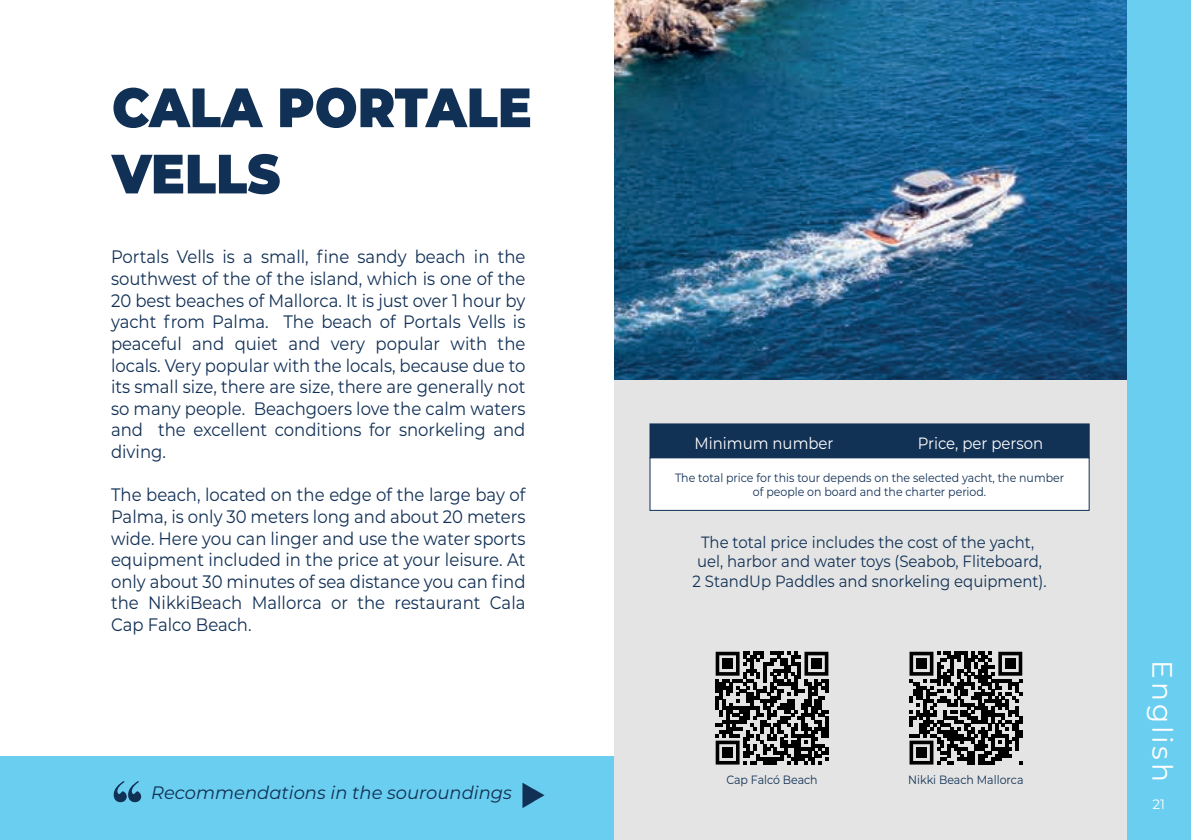
<style>
.page{position:relative;width:1191px;height:840px;background:#fff}
.page>*{position:absolute;margin:0;border:0;box-sizing:border-box;transform-origin:0 0}
.t1{font:900 55.2px/66.2px "Montserrat";color:#113055;scale:.91 1}
.t2{font:28px "Montserrat";letter-spacing:.1em;color:#fff}
.t3{font:18px/21.6px "Montserrat";color:#113055;text-align:justify;scale:.91 1}
.t4{font:italic 18px "Montserrat";color:#113055}
.t5{font:16.2px/19.6px "Montserrat";color:#113055;text-align:center;scale:.91 1}
.t6{font:16.2px "Montserrat";color:#fff;scale:.91 1}
.t7{font:13.6px "Montserrat";color:#fff}
.t8{font:12px/14.4px "Montserrat";color:#113055;text-align:center;scale:.91 1}
</style>
<div class="page">
<div style="left:614px;top:0;width:577px;height:839px;background:#e3e4e3"></div>
<img style="left:614px;top:0;width:513px;height:379px">
<div style="left:1127px;top:0;width:64px;height:839px;background:#69ceef"></div>
<svg style="left:715px;top:651px;width:113px;height:113px"></svg>
<div style="left:722px;top:658px;width:10px;height:10px;background:#000001"></div>
<div style="left:811px;top:658px;width:10px;height:10px;background:#000001"></div>
<div style="left:722px;top:747px;width:10px;height:10px;background:#000001"></div>
<svg style="left:909px;top:651px;width:113px;height:113px"></svg>
<div style="left:916px;top:658px;width:10px;height:10px;background:#000001"></div>
<div style="left:1005px;top:658px;width:10px;height:10px;background:#000001"></div>
<div style="left:916px;top:747px;width:10px;height:10px;background:#000001"></div>
<div style="left:0;top:756px;width:614px;height:83px;background:#69ceef"></div>
<svg style="left:114px;top:781px;width:27px;height:20px"></svg>
<svg style="left:522px;top:782px;width:22px;height:25px"></svg>
<div style="left:649px;top:457px;width:440px;height:53px;background:#fff"></div>
<div style="left:649px;top:423px;width:440px;height:35px;background:#113155;border:1px solid #113055"></div>
<h1 class="t1" style="left:112px;top:71px;width:463px">CALA PORTALE<br>VELLS</h1>
<p class="t3" style="left:111px;top:245px;width:457px">Portals Vells is a small, fine sandy beach in the southwest of the of the island, which is one of the 20 best beaches of Mallorca. It is just over 1 hour by yacht from Palma. The beach of Portals Vells is peaceful and quiet and very popular with the locals. Very popular with the locals, because due to its small size, there are size, there are generally not so many people. Beachgoers love the calm waters and the excellent conditions for snorkeling and diving.</p>
<p class="t3" style="left:111px;top:483px;width:457px">The beach, located on the edge of the large bay of Palma, is only 30 meters long and about 20 meters wide. Here you can linger and use the water sports equipment included in the price at your leisure. At only about 30 minutes of sea distance you can find the NikkiBeach Mallorca or the restaurant Cala Cap Falco Beach.</p>
<p class="t4" style="left:151px;top:779px;width:362px">Recommendations in the souroundings</p>
<p class="t6" style="left:694px;top:431px;width:154px">Minimum number</p>
<p class="t6" style="left:917px;top:431px;width:139px">Price, per person</p>
<p class="t8" style="left:675px;top:469px;width:429px">The total price for this tour depends on the selected yacht, the number of people on board and the charter period.</p>
<p class="t5" style="left:692px;top:531px;width:390px">The total price includes the cost of the yacht, uel, harbor and water toys (Seabob, Fliteboard,<br>2 StandUp Paddles and snorkeling equipment).</p>
<p class="t8" style="left:726px;top:772px;width:102px">Cap Falcó Beach</p>
<p class="t8" style="left:908px;top:772px;width:128px">Nikki Beach Mallorca</p>
<h2 class="t2" style="left:1181px;top:660px;width:123px;rotate:90deg">English</h2>
<p class="t7" style="left:1152px;top:794px;width:14px">21</p>
</div>
